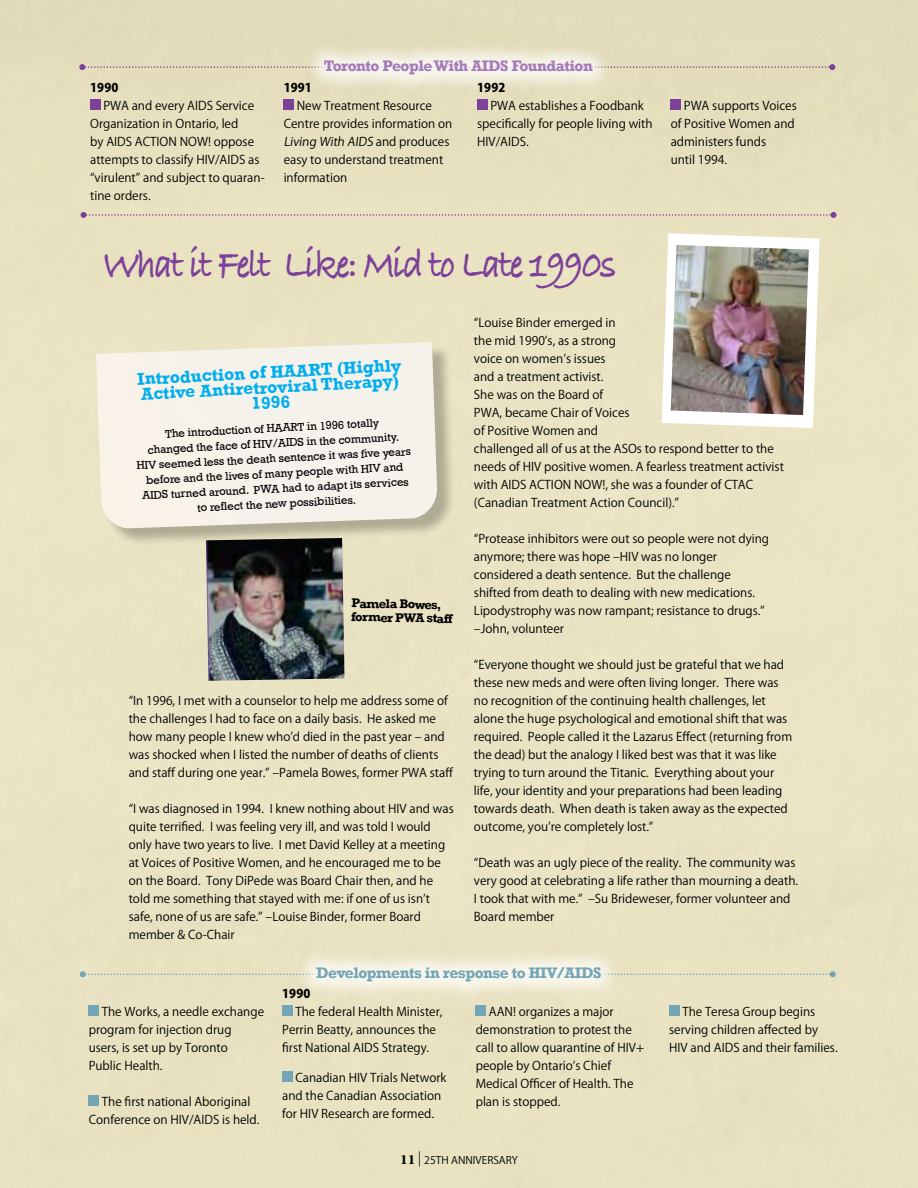
<style>
.page{position:relative;width:918px;height:1188px;background:#e9e2c2}
.page>*{position:absolute;margin:0;border:0;box-sizing:border-box;transform-origin:0 0}
.t1{font:42px "Bradley Hand ITCTT Bold";letter-spacing:-.05em;color:#7d4199;scale:.86 1}
.t2{font:700 17.7px/15.1px "Rockwell";color:#00aeef;text-align:center}
.t3{font:700 15.6px "Rockwell";letter-spacing:-.03em;color:#73a5b4}
.t4{font:700 15.6px "Rockwell";letter-spacing:-.03em;color:#a47ab8}
.t5{font:700 12.9px/13.6px "Rockwell";color:#000}
.t6{font:12px/18px "Koz Go Pr 6 N";color:#000}
.t7{font:800 12px "Koz Go Pro";letter-spacing:.01em;color:#000}
.t8{font:11.7px/15.1px "Rockwell";color:#000;text-align:center}
.t9{font:10.5px "Koz Go Pr 6 N";color:#000}
.s1{font-family:"Arno Pro";font-weight:700;font-size:15px}
.s2{font-family:"Arno Pro Light Display";font-size:15.15px}
</style>
<div class="page">
<svg style="left:80px;top:971px;width:756px;height:6px;background:#dcdcc0"></svg>
<div style="left:297px;top:948px;width:324px;height:54px;background:#fff;opacity:.75"></div>
<div style="left:99px;top:345px;width:356px;height:202px;background:#000;opacity:.25"></div>
<svg style="left:96px;top:342px;width:342px;height:186px;background:#f3efe6"></svg>
<img style="left:206px;top:538px;width:139px;height:143px">
<img style="left:328px;top:675px;width:15px;height:4px">
<img style="left:209px;top:637px;width:15px;height:18px">
<svg style="left:283px;top:630px;width:13px;height:9px"></svg>
<svg style="left:217px;top:629px;width:6px;height:12px"></svg>
<img style="left:291px;top:666px;width:16px;height:9px">
<img style="left:219px;top:669px;width:21px;height:12px">
<svg style="left:662px;top:233px;width:158px;height:195px"></svg>
<img style="left:671px;top:245px;width:138px;height:170px">
<svg style="left:79px;top:64px;width:756px;height:6px;background:#d8cbb7"></svg>
<div style="left:304px;top:41px;width:308px;height:54px;background:#fff;opacity:.75"></div>
<svg style="left:81px;top:212px;width:756px;height:6px;background:#ded2bc"></svg>
<div style="left:89px;top:1005px;width:10px;height:11px;background:#73a5b4"></div>
<div style="left:89px;top:1095px;width:10px;height:11px;background:#73a5b4"></div>
<div style="left:282px;top:1006px;width:11px;height:10px;background:#73a5b4"></div>
<div style="left:282px;top:1072px;width:11px;height:10px;background:#73a5b4"></div>
<div style="left:476px;top:1005px;width:10px;height:11px;background:#73a5b4"></div>
<div style="left:669px;top:1005px;width:11px;height:11px;background:#73a5b4"></div>
<div style="left:90px;top:99px;width:11px;height:11px;background:#7d4199"></div>
<div style="left:284px;top:99px;width:10px;height:11px;background:#7d4199"></div>
<div style="left:477px;top:99px;width:11px;height:11px;background:#7d4199"></div>
<div style="left:671px;top:99px;width:10px;height:11px;background:#7d4199"></div>
<p class="t7" style="left:90px;top:80px;width:30px">1990</p>
<p class="t6" style="left:90px;top:97px;width:176px;text-indent:13px">PWA and every AIDS Service<br>Organization in Ontario, led<br>by AIDS ACTION NOW! oppose attempts to classify HIV/AIDS as “virulent” and subject to quaran&shy;tine orders.</p>
<h3 class="t4" style="left:324px;top:57px;width:270px">Toronto People With AIDS Foundation</h3>
<p class="t7" style="left:284px;top:80px;width:30px">1991</p>
<p class="t6" style="left:284px;top:97px;width:170px;text-indent:13px">New Treatment Resource<br>Centre provides information on<br>Living With AIDS a n d p ro d u ce s easy to understand treatment information</p>
<p class="t7" style="left:477px;top:80px;width:30px">1992</p>
<p class="t6" style="left:477px;top:97px;width:177px;text-indent:13px">PWA establishes a Foodbank specifically for people living with<br>HIV/AIDS.</p>
<p class="t6" style="left:671px;top:97px;width:128px;text-indent:13px">PWA supports Voices of Positive Women and administers funds<br>until 1994.</p>
<h1 class="t1" style="left:103px;top:233px;width:598px">What it Felt Like: Mid to Late 1990s</h1>
<h2 class="t2" style="left:137px;top:371px;width:266px;rotate:-3deg">Introduction of HAART (Highly<br>Active Antiretroviral Therapy)<br>1996</h2>
<p class="t8" style="left:135px;top:428px;width:276px;rotate:-3deg">The introduction of HAART in 1996 totally<br>changed the face of HIV/AIDS in the community.<br>HIV seemed less the death sentence it was five years before and the lives of many people with HIV and AIDS turned around. PWA had to adapt its services to reflect the new possibilities.</p>
<p class="t5" style="left:352px;top:596px;width:103px;rotate:1deg">Pamela Bowes, former PWA staff</p>
<p class="t6" style="left:129px;top:692px;width:326px">“In 1996, I met with a counselor to help me address some of the challenges I had to face on a daily basis. He asked me how many people I knew who’d died in the past year – and was shocked when I listed the number of deaths of clients and staff during one year.” –Pamela Bowes, former PWA staff</p>
<p class="t6" style="left:129px;top:800px;width:327px">“I was diagnosed in 1994. I knew nothing about HIV and was quite terrified. I was feeling very ill, and was told I would only have two years to live. I met David Kelley at a meeting at Voices of Positive Women, and he encouraged me to be on the Board. Tony DiPede was Board Chair then, and he told me something that stayed with me: if one of us isn’t safe, none of us are safe.” –Louise Binder, former Board member &amp; Co-Chair</p>
<p class="t6" style="left:474px;top:314px;width:312px">“Louise Binder emerged in<br>the mid 1990’s, as a strong<br>voice on women’s issues<br>and a treatment activist.<br>She was on the Board of<br>PWA, became Chair of Voices<br>of Positive Women and<br>challenged all of us at the ASOs to respond better to the needs of HIV positive women. A fearless treatment activist with AIDS ACTION NOW!, she was a founder of CTAC (Canadian Treatment Action Council).”</p>
<p class="t6" style="left:474px;top:530px;width:297px">“Protease inhibitors were out so people were not dying anymore; there was hope –HIV was no longer considered a death sentence. But the challenge shifted from death to dealing with new medications.<br>Lipodystrophy was now rampant; resistance to drugs.” –John, volunteer</p>
<p class="t6" style="left:474px;top:656px;width:320px">“Everyone thought we should just be grateful that we had these new meds and were often living longer. There was no recognition of the continuing health challenges, let alone the huge psychological and emotional shift that was required. People called it the Lazarus Effect (returning from the dead) but the analogy I liked best was that it was like trying to turn around the Titanic. Everything about your life, your identity and your preparations had been leading towards death. When death is taken away as the expected outcome, you’re completely lost.”</p>
<p class="t6" style="left:474px;top:854px;width:326px">“Death was an ugly piece of the reality. The community was very good at celebrating a life rather than mourning a death.<br>I took that with me.” –Su Brideweser, former volunteer and Board member</p>
<p class="t6" style="left:89px;top:1003px;width:177px;text-indent:13px">The Works, a needle exchange program for injection drug users, is set up by Toronto<br>Public Health.</p>
<p class="t6" style="left:89px;top:1093px;width:172px;text-align:center">The first national Aboriginal<br>Conference on HIV/AIDS is held.</p>
<h3 class="t3" style="left:316px;top:964px;width:287px">Developments in response to HIV/AIDS</h3>
<p class="t7" style="left:282px;top:986px;width:30px">1990</p>
<p class="t6" style="left:282px;top:1003px;width:162px;text-indent:13px">The federal Health Minister,<br>Perrin Beatty, announces the first National AIDS Strategy.</p>
<p class="t6" style="left:282px;top:1069px;width:166px;text-indent:13px">Canadian HIV Trials Network and the Canadian Association for HIV Research are formed.</p>
<p class="t6" style="left:476px;top:1003px;width:170px;text-indent:13px">AAN! organizes a major demonstration to protest the call to allow quarantine of HIV+ people by Ontario’s Chief<br>Medical Officer of Health. The plan is stopped.</p>
<p class="t6" style="left:669px;top:1003px;width:170px;text-indent:13px">The Teresa Group begins serving children affected by<br>HIV and AIDS and their families.</p>
<p class="t9" style="left:400px;top:1154px;width:119px"><span class="s1">11</span> <span class="s2">|</span> 25TH ANNIVERSARY</p>
</div>
